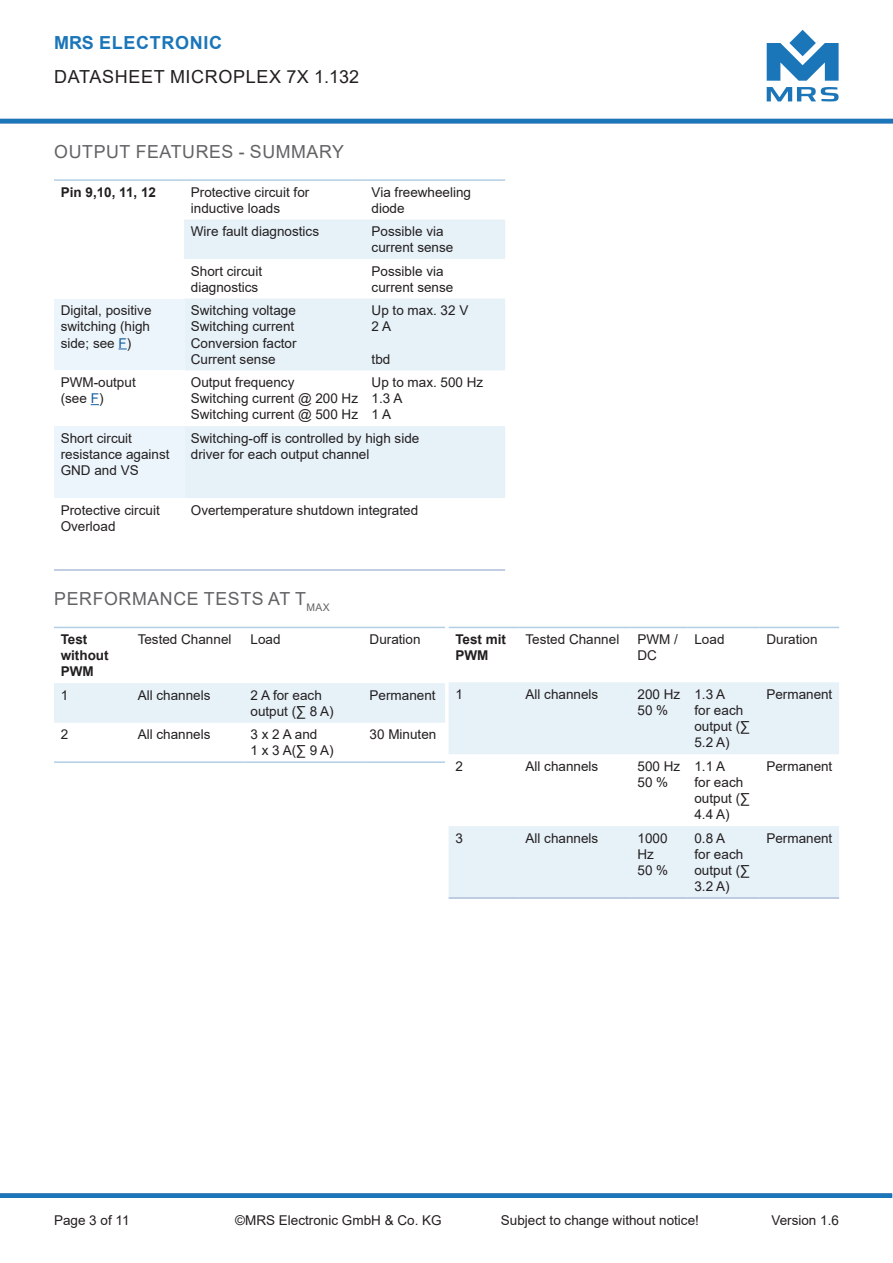
<style>
.page{position:relative;width:893px;height:1263px;background:#fff}
.page>*{position:absolute;margin:0;border:0;box-sizing:border-box;transform-origin:0 0}
.t1{font:18px "Arial";letter-spacing:.035em;color:#636366}
.t2{font:18px "Arial";letter-spacing:.035em;color:#231f20}
.t3{font:700 18px "Arial";letter-spacing:.035em;color:#1b76b9}
.Text{font:13.5px/16.2px "Arial";color:#231f20}
.Text-2{font:700 13.5px/16.2px "Arial";color:#231f20}
.s1{color:#175d9e}
</style>
<div class="page">
<svg style="left:767px;top:87px;width:72px;height:14px"></svg>
<svg style="left:767px;top:30px;width:72px;height:51px"></svg>
<div style="left:0;top:1193px;width:892px;height:5px;background:#1b76b9"></div>
<hr style="left:0;top:119px;width:893px;height:4px;background:#1b76b9">
<svg style="left:184px;top:220px;width:321px;height:278px;fill:#e6f1f8"></svg>
<div style="left:54px;top:299px;width:130px;height:71px;background:#ecf5fb"></div>
<div style="left:54px;top:426px;width:130px;height:72px;background:#ecf5fb"></div>
<hr style="left:54px;top:179px;width:130px;height:2px;background:#b2cee5">
<hr style="left:184px;top:179px;width:181px;height:2px;background:#b2cee5">
<hr style="left:365px;top:179px;width:140px;height:2px;background:#b2cee5">
<hr style="left:54px;top:569px;width:130px;height:2px;background:#aebeda">
<hr style="left:184px;top:569px;width:181px;height:2px;background:#aebeda">
<hr style="left:365px;top:569px;width:140px;height:2px;background:#aebeda">
<div style="left:54px;top:683px;width:391px;height:40px;background:#e6f1f8"></div>
<hr style="left:54px;top:627px;width:77px;height:1px;background:#b2cee5">
<hr style="left:131px;top:627px;width:113px;height:1px;background:#b2cee5">
<hr style="left:244px;top:627px;width:119px;height:1px;background:#b2cee5">
<hr style="left:363px;top:627px;width:82px;height:1px;background:#b2cee5">
<hr style="left:54px;top:761px;width:77px;height:2px;background:#b2cee5">
<hr style="left:131px;top:761px;width:113px;height:2px;background:#b2cee5">
<hr style="left:244px;top:761px;width:119px;height:2px;background:#b2cee5">
<hr style="left:363px;top:761px;width:82px;height:2px;background:#b2cee5">
<svg style="left:449px;top:682px;width:390px;height:215px;fill:#e6f1f8"></svg>
<hr style="left:449px;top:627px;width:70px;height:1px;background:#b2cee5">
<hr style="left:519px;top:627px;width:112px;height:1px;background:#b2cee5">
<hr style="left:631px;top:627px;width:57px;height:1px;background:#b2cee5">
<hr style="left:688px;top:627px;width:72px;height:1px;background:#b2cee5">
<hr style="left:760px;top:627px;width:79px;height:1px;background:#b2cee5">
<hr style="left:449px;top:897px;width:70px;height:2px;background:#aebeda">
<hr style="left:519px;top:897px;width:112px;height:2px;background:#aebeda">
<hr style="left:631px;top:897px;width:57px;height:2px;background:#aebeda">
<hr style="left:688px;top:897px;width:72px;height:2px;background:#aebeda">
<hr style="left:760px;top:897px;width:79px;height:2px;background:#aebeda">
<h1 class="t3" style="left:54px;top:30px;width:169px">MRS ELECTRONIC</h1>
<h1 class="t2" style="left:54px;top:64px;width:306px">DATASHEET MICROPLEX 7X 1.132</h1>
<p class="t1" style="left:54px;top:139px;width:291px">OUTPUT FEATURES - SUMMARY</p>
<p class="Text-2" style="left:61px;top:184px;width:97px">Pin 9,10, 11, 12</p>
<p class="Text" style="left:191px;top:184px;width:120px">Protective circuit for</p>
<p class="Text" style="left:191px;top:200px;width:91px">inductive loads</p>
<p class="Text" style="left:372px;top:184px;width:101px">Via freewheeling diode</p>
<p class="Text" style="left:191px;top:223px;width:130px">Wire fault diagnostics</p>
<p class="Text" style="left:372px;top:223px;width:74px">Possible via</p>
<p class="Text" style="left:372px;top:239px;width:83px">current sense</p>
<p class="Text" style="left:191px;top:263px;width:73px">Short circuit</p>
<p class="Text" style="left:191px;top:279px;width:69px">diagnostics</p>
<p class="Text" style="left:372px;top:263px;width:74px">Possible via</p>
<p class="Text" style="left:372px;top:279px;width:83px">current sense</p>
<p class="Text" style="left:61px;top:302px;width:92px;text-align:justify">Digital, positive switching (high side; see <span class="s1">F</span>)</p>
<p class="Text" style="left:191px;top:302px;width:107px">Switching voltage</p>
<p class="Text" style="left:191px;top:318px;width:105px">Switching current</p>
<p class="Text" style="left:191px;top:335px;width:107px">Conversion factor</p>
<p class="Text" style="left:191px;top:351px;width:86px">Current sense</p>
<p class="Text" style="left:61px;top:374px;width:77px">PWM-output</p>
<p class="Text" style="left:61px;top:390px;width:44px">(see <span class="s1">F</span>)</p>
<p class="Text" style="left:191px;top:374px;width:105px">Output frequency</p>
<p class="Text" style="left:191px;top:390px;width:169px">Switching current @ 200 Hz</p>
<p class="Text" style="left:191px;top:406px;width:169px">Switching current @ 500 Hz</p>
<p class="Text" style="left:372px;top:302px;width:98px">Up to max. 32 V</p>
<p class="Text" style="left:372px;top:318px;width:21px">2 A</p>
<p class="Text" style="left:372px;top:351px;width:20px">tbd</p>
<p class="Text" style="left:372px;top:374px;width:113px">Up to max. 500 Hz</p>
<p class="Text" style="left:372px;top:390px;width:32px">1.3 A</p>
<p class="Text" style="left:372px;top:406px;width:21px">1 A</p>
<p class="Text" style="left:61px;top:430px;width:73px">Short circuit</p>
<p class="Text" style="left:61px;top:446px;width:110px">resistance against</p>
<p class="Text" style="left:61px;top:462px;width:80px">GND and VS</p>
<p class="Text" style="left:191px;top:430px;width:230px">Switching-off is controlled by high side</p>
<p class="Text" style="left:191px;top:446px;width:180px">driver for each output channel</p>
<p class="Text" style="left:61px;top:502px;width:101px">Protective circuit<br>Overload</p>
<p class="Text" style="left:191px;top:502px;width:229px">Overtemperature shutdown integrated</p>
<p class="t1" style="left:54px;top:586px;width:277px">PERFORMANCE TESTS AT T<sub>MAX</sub></p>
<p class="Text-2" style="left:61px;top:631px;width:49px">Test without<br>PWM</p>
<p class="Text" style="left:138px;top:631px;width:95px">Tested Channel</p>
<p class="Text" style="left:251px;top:631px;width:32px">Load</p>
<p class="Text" style="left:370px;top:631px;width:53px">Duration</p>
<p class="Text" style="left:61px;top:687px;width:9px">1</p>
<p class="Text" style="left:138px;top:687px;width:74px">All channels</p>
<p class="Text" style="left:251px;top:687px;width:85px">2 A for each output (∑ 8 A)</p>
<p class="Text" style="left:370px;top:687px;width:68px">Permanent</p>
<p class="Text" style="left:61px;top:726px;width:9px">2</p>
<p class="Text" style="left:138px;top:726px;width:74px">All channels</p>
<p class="Text" style="left:251px;top:726px;width:68px">3 x 2 A and</p>
<p class="Text" style="left:251px;top:742px;width:85px">1 x 3 A(∑ 9 A)</p>
<p class="Text" style="left:370px;top:726px;width:68px">30 Minuten</p>
<p class="Text-2" style="left:455px;top:631px;width:52px">Test mit<br>PWM</p>
<p class="Text" style="left:525px;top:631px;width:95px">Tested Channel</p>
<p class="Text" style="left:637px;top:631px;width:42px">PWM /<br>DC</p>
<p class="Text" style="left:694px;top:631px;width:32px">Load</p>
<p class="Text" style="left:766px;top:631px;width:53px">Duration</p>
<p class="Text" style="left:455px;top:686px;width:9px">1</p>
<p class="Text" style="left:525px;top:686px;width:74px">All channels</p>
<p class="Text" style="left:637px;top:686px;width:44px">200 Hz<br>50 %</p>
<p class="Text" style="left:694px;top:686px;width:57px">1.3 A<br>for each output (∑<br>5.2 A)</p>
<p class="Text" style="left:766px;top:686px;width:67px">Permanent</p>
<p class="Text" style="left:455px;top:758px;width:9px">2</p>
<p class="Text" style="left:525px;top:758px;width:74px">All channels</p>
<p class="Text" style="left:637px;top:758px;width:44px">500 Hz<br>50 %</p>
<p class="Text" style="left:694px;top:758px;width:57px">1.1 A<br>for each output (∑<br>4.4 A)</p>
<p class="Text" style="left:766px;top:758px;width:67px">Permanent</p>
<p class="Text" style="left:455px;top:830px;width:9px">3</p>
<p class="Text" style="left:525px;top:830px;width:74px">All channels</p>
<p class="Text" style="left:637px;top:830px;width:32px">1000<br>Hz</p>
<p class="Text" style="left:637px;top:862px;width:32px">50 %</p>
<p class="Text" style="left:694px;top:830px;width:57px">0.8 A<br>for each output (∑<br>3.2 A)</p>
<p class="Text" style="left:766px;top:830px;width:67px">Permanent</p>
<p class="Text" style="left:54px;top:1212px;width:77px">Page 3 of 11</p>
<p class="Text" style="left:235px;top:1212px;width:208px">©MRS Electronic GmbH &amp; Co. KG</p>
<p class="Text" style="left:501px;top:1212px;width:200px">Subject to change without notice!</p>
<p class="Text" style="left:771px;top:1212px;width:69px">Version 1.6</p>
</div>
